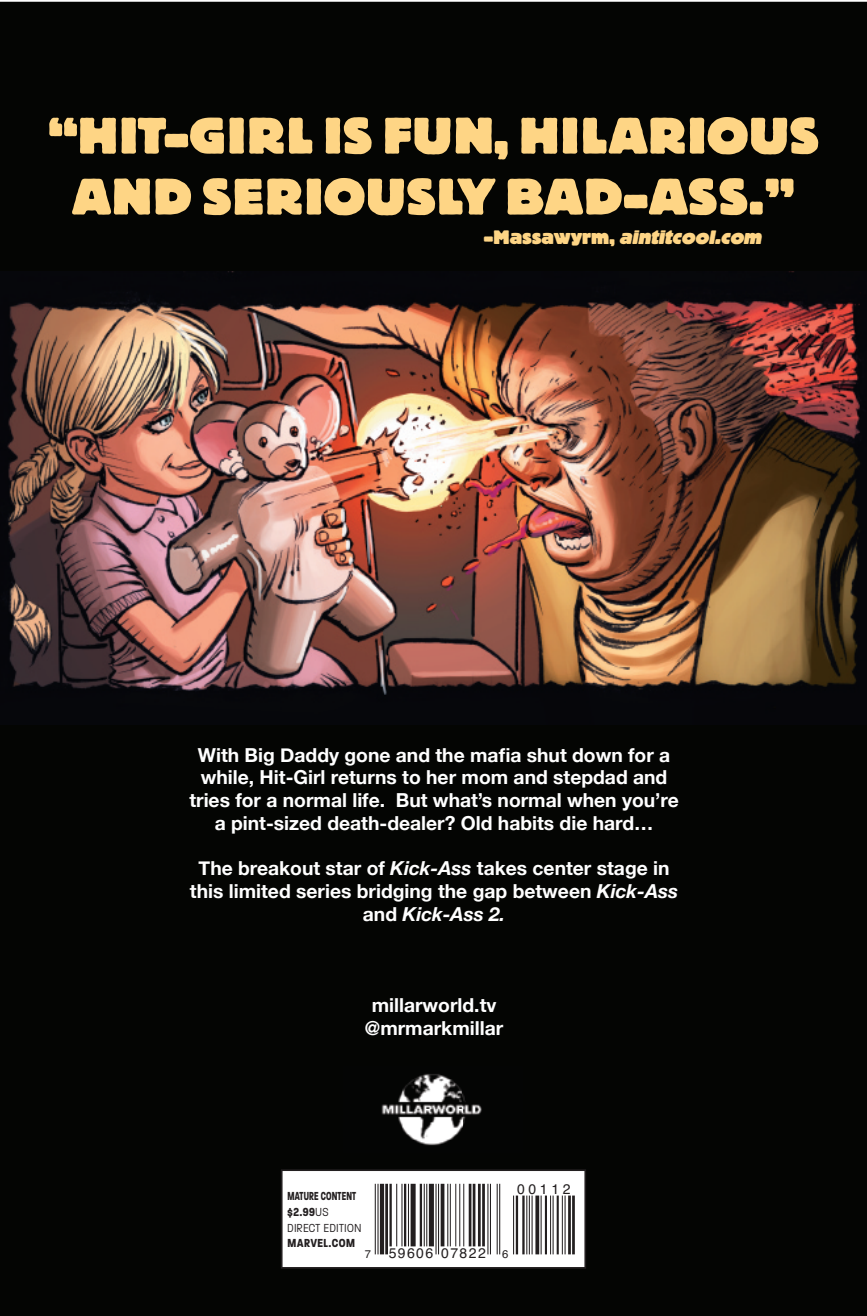
<style>
.page{position:relative;width:867px;height:1316px;background:#fff}
.page>*{position:absolute;margin:0;border:0;box-sizing:border-box;transform-origin:0 0}
.t1{font:800 50.75px/60.9px "Block BE";letter-spacing:.02em;color:#fed585;text-align:center}
.t2{font:700 19.25px/22.8px "Helvetica Neue";color:#fff;text-align:center}
.t3{font:italic 800 19.25px "Block BE";color:#fed585}
.t4{font:700 15.75px/15.8px "Paralucent Condensed";color:#231f20;scale:.8 1}
.t5{font:700 15.75px "Paralucent Condensed";letter-spacing:.025em;color:#231f20}
.t6{font:14px "Helvetica";letter-spacing:.105em;color:#231f20}
.t7{font:11.2px "Helvetica";color:#231f20}
.s1{font-style:normal}
.s2{font-style:italic}
.s3{font-weight:300}
.s4{font-size:11.2px}
</style>
<div class="page">
<div style="left:0;top:1px;width:866px;height:1314px;background:#040503"></div>
<img style="left:0;top:272px;width:866px;height:452px">
<div style="left:281px;top:1169px;width:304px;height:98px;background:#fff"></div>
<div style="left:281px;top:1169px;width:305px;height:99px;border:2px solid #231f20"></div>
<svg style="left:363px;top:1171px;width:218px;height:84px"></svg>
<hr style="left:374px;top:1183px;width:1px;height:71px;background:#231f20">
<hr style="left:377px;top:1183px;width:1px;height:71px;background:#231f20">
<hr style="left:380px;top:1183px;width:4px;height:71px;background:#231f20">
<hr style="left:385px;top:1183px;width:3px;height:71px;background:#231f20">
<hr style="left:389px;top:1183px;width:2px;height:63px;background:#231f20">
<hr style="left:396px;top:1183px;width:1px;height:63px;background:#231f20">
<hr style="left:401px;top:1183px;width:1px;height:63px;background:#231f20">
<hr style="left:404px;top:1183px;width:2px;height:63px;background:#231f20">
<hr style="left:408px;top:1183px;width:1px;height:63px;background:#231f20">
<div style="left:410px;top:1183px;width:5px;height:63px;background:#231f20"></div>
<hr style="left:419px;top:1183px;width:3px;height:63px;background:#231f20">
<hr style="left:423px;top:1183px;width:1px;height:63px;background:#231f20">
<hr style="left:426px;top:1183px;width:1px;height:63px;background:#231f20">
<div style="left:429px;top:1183px;width:5px;height:63px;background:#231f20"></div>
<hr style="left:435px;top:1183px;width:1px;height:71px;background:#231f20">
<hr style="left:438px;top:1183px;width:1px;height:71px;background:#231f20">
<svg style="left:440px;top:1183px;width:4px;height:63px"></svg>
<hr style="left:447px;top:1183px;width:1px;height:63px;background:#231f20">
<hr style="left:450px;top:1183px;width:1px;height:63px;background:#231f20">
<hr style="left:455px;top:1183px;width:1px;height:63px;background:#231f20">
<hr style="left:459px;top:1183px;width:1px;height:63px;background:#231f20">
<hr style="left:463px;top:1183px;width:1px;height:63px;background:#231f20">
<hr style="left:468px;top:1183px;width:3px;height:63px;background:#231f20">
<hr style="left:472px;top:1183px;width:3px;height:63px;background:#231f20">
<hr style="left:478px;top:1183px;width:2px;height:63px;background:#231f20">
<hr style="left:482px;top:1183px;width:2px;height:63px;background:#231f20">
<hr style="left:487px;top:1183px;width:1px;height:71px;background:#231f20">
<hr style="left:490px;top:1183px;width:1px;height:71px;background:#231f20">
<hr style="left:496px;top:1183px;width:1px;height:71px;background:#231f20">
<hr style="left:499px;top:1183px;width:1px;height:71px;background:#231f20">
<hr style="left:513px;top:1195px;width:1px;height:59px;background:#231f20">
<hr style="left:515px;top:1195px;width:3px;height:59px;background:#231f20">
<hr style="left:522px;top:1195px;width:2px;height:59px;background:#231f20">
<hr style="left:526px;top:1195px;width:1px;height:59px;background:#231f20">
<hr style="left:528px;top:1195px;width:1px;height:59px;background:#231f20">
<hr style="left:531px;top:1195px;width:1px;height:59px;background:#231f20">
<svg style="left:535px;top:1195px;width:4px;height:59px"></svg>
<hr style="left:540px;top:1195px;width:1px;height:59px;background:#231f20">
<hr style="left:544px;top:1195px;width:3px;height:59px;background:#231f20">
<hr style="left:550px;top:1195px;width:1px;height:59px;background:#231f20">
<hr style="left:552px;top:1195px;width:1px;height:59px;background:#231f20">
<hr style="left:556px;top:1195px;width:2px;height:59px;background:#231f20">
<hr style="left:561px;top:1195px;width:1px;height:59px;background:#231f20">
<hr style="left:564px;top:1195px;width:1px;height:59px;background:#231f20">
<hr style="left:568px;top:1195px;width:2px;height:59px;background:#231f20">
<hr style="left:572px;top:1195px;width:2px;height:59px;background:#231f20">
<img style="left:343px;top:1066px;width:179px;height:85px">
<h1 class="t1" style="left:48px;top:105px;width:772px">“HIT-GIRL IS FUN, HILARIOUS<br>AND SERIOUSLY BAD-ASS.”</h1>
<p class="t3" style="left:483px;top:227px;width:283px"><span class="s1">- M a s s a w y r m ,</span> aintitcool.com</p>
<p class="t2" style="left:189px;top:742px;width:491px">With Big Daddy gone and the mafia shut down for a while, Hit-Girl returns to her mom and stepdad and tries for a normal life. But what’s normal when you’re a pint-sized death-dealer? Old habits die hard…</p>
<p class="t2" style="left:190px;top:856px;width:489px">The breakout star of <span class="s2">Kick-Ass</span> takes center stage in this limited series bridging the gap between <span class="s2">Kick-Ass </span>and <span class="s2">Kick-Ass 2.</span></p>
<p class="t2" style="left:365px;top:993px;width:140px">millarworld.tv @mrmarkmillar</p>
<p class="t4" style="left:287px;top:1187px;width:94px">MATURE CONTENT $2.99<span class="s3">US<br>DIRECT EDITION</span></p>
<p class="t5" style="left:287px;top:1234px;width:69px">MARVEL.COM</p>
<p class="t7" style="left:364px;top:1245px;width:8px">7</p>
<p class="t6" style="left:388px;top:1241px;width:121px">59606 07822 <span class="s4">6</span></p>
<p class="t6" style="left:517px;top:1177px;width:55px">00112</p>
</div>
